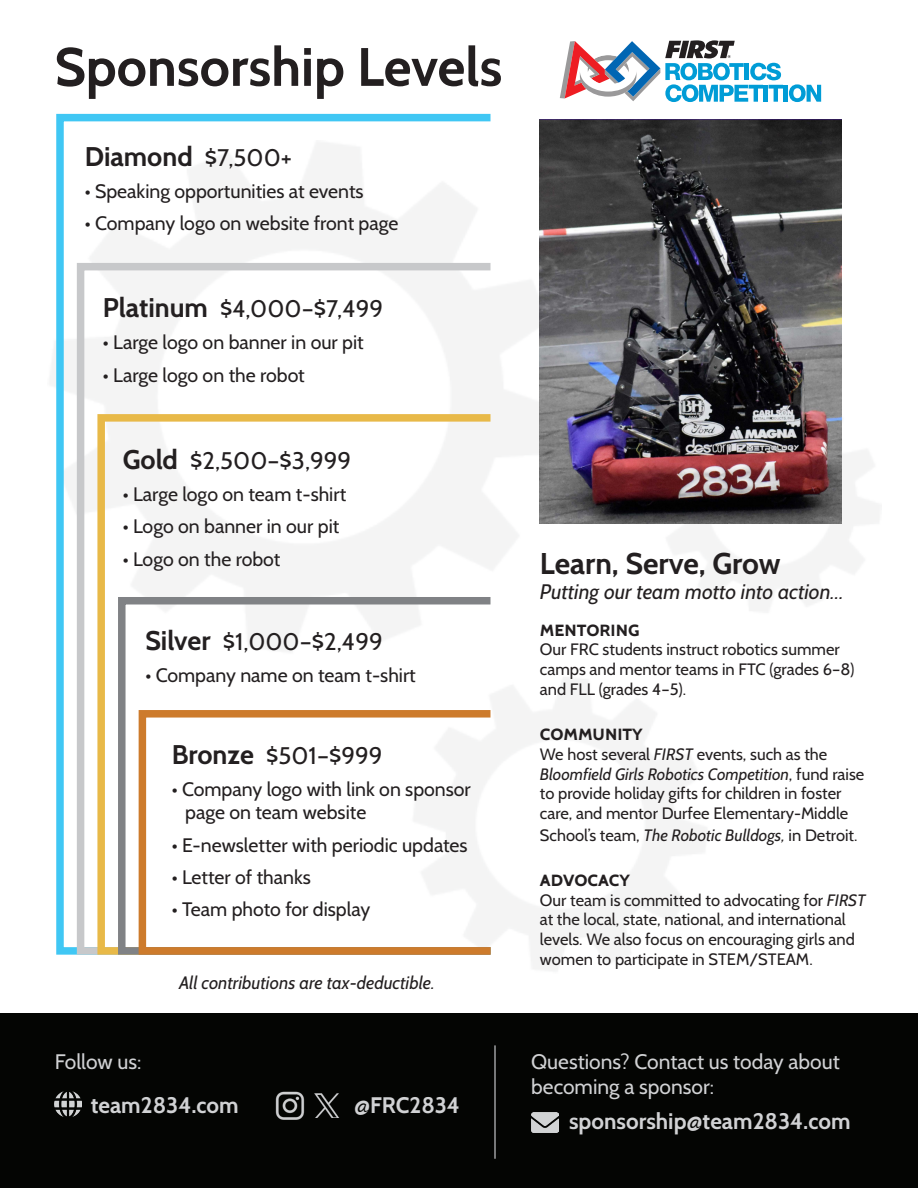
<style>
.page{position:relative;width:918px;height:1188px;background:#fff}
.page>*{position:absolute;margin:0;border:0;box-sizing:border-box;transform-origin:0 0}
.t1{font:700 54px "Cabin";color:#231f20}
.t2{font:700 30px "Cabin";color:#231f20}
.t3{font:700 27px "Cabin";color:#231f20}
.t4{font:24px "Cabin";color:#231f20}
.t5{font:700 22.5px "Cabin";color:#d1d2d4}
.t6{font:21px/25.2px "Cabin";color:#d1d2d4}
.t7{font:italic 21px "Cabin";color:#231f20}
.t8{font:19.5px/23.4px "Cabin";color:#231f20}
.t9{font:700 19.5px "Cabin";color:#231f20}
.t10{font:italic 18px "Cabin";color:#231f20}
.t11{font:16.5px/19.8px "Cabin";color:#231f20}
.s1{font-weight:400;font-size:24px}
.s2{font-weight:700;font-size:27px}
.s3{font-style:italic}
</style>
<div class="page">
<img style="left:50px;top:141px;width:830px;height:830px">
<div style="left:56px;top:114px;width:438px;height:841px;border:8px solid #40c7f4"></div>
<div style="left:77px;top:263px;width:417px;height:692px;border:8px solid #c7c8ca"></div>
<div style="left:97px;top:414px;width:397px;height:541px;border:8px solid #e8b948"></div>
<div style="left:0;top:1013px;width:918px;height:175px;background:#040503"></div>
<img style="left:55px;top:1091px;width:27px;height:26px">
<img style="left:275px;top:1091px;width:30px;height:28px">
<img style="left:314px;top:1093px;width:26px;height:25px">
<img style="left:531px;top:1112px;width:27px;height:20px">
<hr style="left:494px;top:1045px;width:2px;height:114px;background:#d1d2d4">
<img style="left:540px;top:120px;width:302px;height:404px">
<div style="left:118px;top:597px;width:376px;height:358px;border:8px solid #808285"></div>
<div style="left:139px;top:710px;width:355px;height:245px;border:8px solid #cd7b2c"></div>
<hr style="left:784px;top:85px;width:4px;height:17px;background:#009cd6">
<svg style="left:789px;top:84px;width:32px;height:18px"></svg>
<svg style="left:560px;top:40px;width:223px;height:62px"></svg>
<p class="t1" style="left:55px;top:34px;width:449px">Sponsorship Levels</p>
<p class="t3" style="left:85px;top:140px;width:209px">Diamond <span class="s1">$7,500+</span></p>
<p class="t8" style="left:85px;top:179px;width:280px">• Speaking opportunities at events</p>
<p class="t8" style="left:85px;top:212px;width:315px">• Company logo on website front page</p>
<p class="t4" style="left:103px;top:294px;width:282px"><span class="s2">Platinum</span> $4,000–$7,499</p>
<p class="t8" style="left:103px;top:331px;width:262px">• Large logo on banner in our pit</p>
<p class="t8" style="left:103px;top:363px;width:203px">• Large logo on the robot</p>
<p class="t4" style="left:123px;top:446px;width:230px"><span class="s2">Gold</span> $2,500–$3,999</p>
<p class="t8" style="left:123px;top:482px;width:225px">• Large logo on team t-shirt</p>
<p class="t8" style="left:123px;top:515px;width:218px">• Logo on banner in our pit</p>
<p class="t8" style="left:123px;top:547px;width:159px">• Logo on the robot</p>
<p class="t4" style="left:145px;top:627px;width:239px"><span class="s2">Silver</span> $1,000–$2,499</p>
<p class="t8" style="left:145px;top:663px;width:272px">• Company name on team t-shirt</p>
<p class="t4" style="left:172px;top:740px;width:212px"><span class="s2">Bronze</span> $501–$999</p>
<p class="t8" style="left:185px;top:777px;width:287px;text-indent:-13px">• Company logo with link on sponsor page on team website</p>
<p class="t8" style="left:172px;top:833px;width:298px">• E-newsletter with periodic updates</p>
<p class="t8" style="left:172px;top:865px;width:141px">• Letter of thanks</p>
<p class="t8" style="left:172px;top:898px;width:200px">• Team photo for display</p>
<p class="t10" style="left:179px;top:971px;width:257px">All contributions are tax-deductible.</p>
<p class="t2" style="left:540px;top:545px;width:242px">Learn, Serve, Grow</p>
<p class="t7" style="left:540px;top:578px;width:305px">Putting our team motto into action…</p>
<p class="t9" style="left:540px;top:617px;width:101px">mentoring</p>
<p class="t11" style="left:540px;top:640px;width:316px">Our FRC students instruct robotics summer camps and mentor teams in FTC (grades 6–8) and FLL (grades 4–5).</p>
<p class="t9" style="left:540px;top:721px;width:104px">community</p>
<p class="t11" style="left:540px;top:744px;width:326px">We host several <span class="s3">FIRST</span> events, such as the <span class="s3">Bloomfield Girls Robotics Competition</span>, fund raise to provide holiday gifts for children in foster care, and mentor Durfee Elementary-Middle</p>
<p class="t11" style="left:540px;top:825px;width:319px">School’s team, <span class="s3">The Robotic Bulldogs,</span> in Detroit.</p>
<p class="t9" style="left:540px;top:867px;width:92px">advocacy</p>
<p class="t11" style="left:540px;top:890px;width:327px">Our team is committed to advocating for <span class="s3">FIRST </span>at the local, state, national, and international levels. We also focus on encouraging girls and women to participate in STEM/STEAM.</p>
<p class="t6" style="left:55px;top:1049px;width:88px">Follow us:</p>
<p class="t6" style="left:531px;top:1049px;width:310px">Questions? Contact us today about becoming a sponsor:</p>
<p class="t5" style="left:91px;top:1092px;width:150px">team2834.com</p>
<p class="t5" style="left:569px;top:1107px;width:283px">sponsorship@team2834.com</p>
<p class="t5" style="left:354px;top:1092px;width:107px">@FRC2834</p>
</div>
